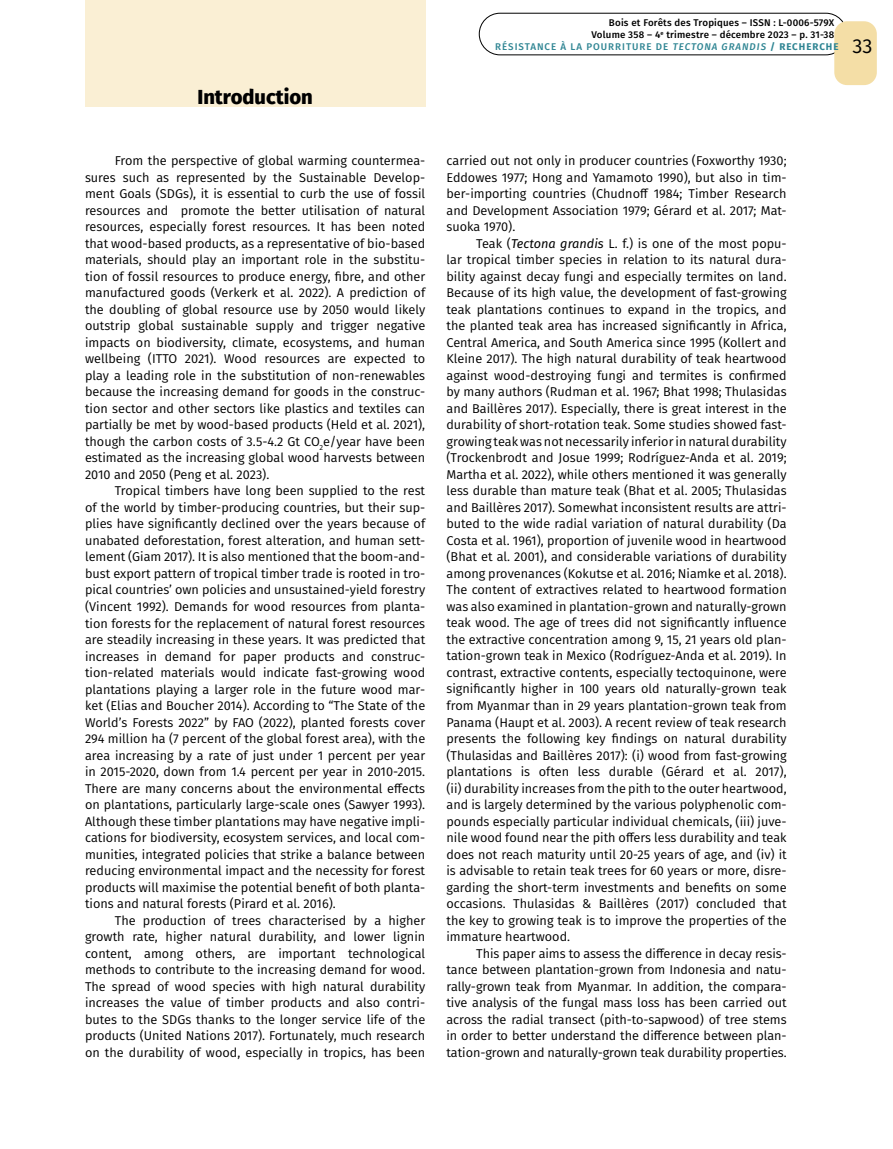
<style>
.page{position:relative;width:893px;height:1149px;background:#fff}
.page>*{position:absolute;margin:0;border:0;box-sizing:border-box;transform-origin:0 0}
.t1{font:800 20.25px "Fira Sans";color:#000}
.t2{font:20.25px "Fira Sans";color:#000}
.t3{font:12.75px/16.5px "Fira Sans";color:#000;text-align:justify}
.t4{font:500 9.75px/12px "Fira Sans";letter-spacing:.02em;color:#000;text-align:right}
.t5{font:500 9.75px "Fira Sans";letter-spacing:.1em;color:#2f8593}
.s1{font-style:italic}
.s2{font-weight:700}
</style>
<div class="page">
<div style="left:479px;top:13px;width:368px;height:42px;border:1px solid #000;border-radius:21px"></div>
<div style="left:834px;top:21px;width:43px;height:64px;background:#f4dea6;border-radius:13px"></div>
<div style="left:85px;top:0;width:340px;height:106px;background:#faefd4"></div>
<h1 class="t1" style="left:197px;top:79px;width:117px">Introduction</h1>
<p class="t3" style="left:85px;top:152px;width:342px;text-indent:30px">From the perspective of global warming countermea&shy;sures such as represented by the Sustainable Develop&shy;ment Goals (SDGs), it is essential to curb the use of fossil resources and promote the better utilisation of natural resources, especially forest resources. It has been noted that wood-based products, as a representative of bio-based materials, should play an important role in the substitu&shy;tion of fossil resources to produce energy, fibre, and other manufactured goods (Verkerk et al. 2022). A prediction of the doubling of global resource use by 2050 would likely outstrip global sustainable supply and trigger negative impacts on biodiversity, climate, ecosystems, and human wellbeing (ITTO 2021). Wood resources are expected to play a leading role in the substitution of non-renewables because the increasing demand for goods in the construc&shy;tion sector and other sectors like plastics and textiles can partially be met by wood-based products (Held et al. 2021), though the carbon costs of 3.5-4.2 Gt CO<sub>2</sub>e/year have been estimated as the increasing global wood harvests between 2010 and 2050 (Peng et al. 2023).</p>
<p class="t3" style="left:85px;top:482px;width:342px;text-indent:30px">Tropical timbers have long been supplied to the rest of the world by timber-producing countries, but their sup&shy;plies have significantly declined over the years because of unabated deforestation, forest alteration, and human sett&shy;lement (Giam 2017). It is also mentioned that the boom-and&shy;bust export pattern of tropical timber trade is rooted in tro&shy;pical countries’ own policies and unsustained-yield forestry (Vincent 1992). Demands for wood resources from planta&shy;tion forests for the replacement of natural forest resources are steadily increasing in these years. It was predicted that increases in demand for paper products and construc&shy;tion-related materials would indicate fast-growing wood plantations playing a larger role in the future wood mar&shy;ket (Elias and Boucher 2014). According to “The State of the World’s Forests 2022” by FAO (2022), planted forests cover 294 million ha (7 percent of the global forest area), with the area increasing by a rate of just under 1 percent per year in 2015-2020, down from 1.4 percent per year in 2010-2015.<br>There are many concerns about the environmental effects on plantations, particularly large-scale ones (Sawyer 1993).<br>Although these timber plantations may have negative impli&shy;cations for biodiversity, ecosystem services, and local com&shy;munities, integrated policies that strike a balance between reducing environmental impact and the necessity for forest products will maximise the potential benefit of both planta&shy;tions and natural forests (Pirard et al. 2016).</p>
<p class="t3" style="left:85px;top:911px;width:342px;text-indent:30px">The production of trees characterised by a higher growth rate, higher natural durability, and lower lignin content, among others, are important technological methods to contribute to the increasing demand for wood.<br>The spread of wood species with high natural durability increases the value of timber products and also contri&shy;butes to the SDGs thanks to the longer service life of the products (United Nations 2017). Fortunately, much research on the durability of wood, especially in tropics, has been</p>
<p class="t4" style="left:591px;top:16px;width:244px">Bois et Forêts des Tropiques – ISSN : L-0006-579X<br>Volume 358 – 4<sup>e</sup> trimestre – décembre 2023 – p. 31-38</p>
<p class="t5" style="left:495px;top:38px;width:345px">RÉSISTANCE À LA POURRITURE DE <span class="s1">TECTONA GRANDIS</span> <span class="s2">/ RECHERCHE</span></p>
<h1 class="t2" style="left:852px;top:31px;width:22px">33</h1>
<p class="t3" style="left:446px;top:152px;width:342px">carried out not only in producer countries (Foxworthy 1930; Eddowes 1977; Hong and Yamamoto 1990), but also in tim&shy;ber-importing countries (Chudnoff 1984; Timber Research and Development Association 1979; Gérard et al. 2017; Mat&shy;suoka 1970).</p>
<p class="t3" style="left:446px;top:234px;width:342px;text-indent:30px">Teak (<span class="s1">Tectona grandis</span> L. f.) is one of the most popu&shy;lar tropical timber species in relation to its natural dura&shy;bility against decay fungi and especially termites on land.<br>Because of its high value, the development of fast-growing teak plantations continues to expand in the tropics, and the planted teak area has increased significantly in Africa, Central America, and South America since 1995 (Kollert and Kleine 2017). The high natural durability of teak heartwood against wood-destroying fungi and termites is confirmed by many authors (Rudman et al. 1967; Bhat 1998; Thulasidas and Baillères 2017). Especially, there is great interest in the durability of short-rotation teak. Some studies showed fast&shy;growing teak was not necessarily inferior in natural durability (Trockenbrodt and Josue 1999; Rodríguez-Anda et al. 2019; Martha et al. 2022), while others mentioned it was generally less durable than mature teak (Bhat et al. 2005; Thulasidas and Baillères 2017). Somewhat inconsistent results are attri&shy;buted to the wide radial variation of natural durability (Da Costa et al. 1961), proportion of juvenile wood in heartwood (Bhat et al. 2001), and considerable variations of durability among provenances (Kokutse et al. 2016; Niamke et al. 2018).<br>The content of extractives related to heartwood formation was also examined in plantation-grown and naturally-grown teak wood. The age of trees did not significantly influence the extractive concentration among 9, 15, 21 years old plan&shy;tation-grown teak in Mexico (Rodríguez-Anda et al. 2019). In contrast, extractive contents, especially tectoquinone, were significantly higher in 100 years old naturally-grown teak from Myanmar than in 29 years plantation-grown teak from Panama (Haupt et al. 2003). A recent review of teak research presents the following key findings on natural durability (Thulasidas and Baillères 2017): (i) wood from fast-growing plantations is often less durable (Gérard et al. 2017), (ii) durability increases from the pith to the outer heartwood, and is largely determined by the various polyphenolic com&shy;pounds especially particular individual chemicals, (iii) juve&shy;nile wood found near the pith offers less durability and teak does not reach maturity until 20-25 years of age, and (iv) it is advisable to retain teak trees for 60 years or more, disre&shy;garding the short-term investments and benefits on some occasions. Thulasidas &amp; Baillères (2017) concluded that the key to growing teak is to improve the properties of the immature heartwood.</p>
<p class="t3" style="left:446px;top:944px;width:342px;text-indent:30px">This paper aims to assess the difference in decay resis&shy;tance between plantation-grown from Indonesia and natu&shy;rally-grown teak from Myanmar. In addition, the compara&shy;tive analysis of the fungal mass loss has been carried out across the radial transect (pith-to-sapwood) of tree stems in order to better understand the difference between plan&shy;tation-grown and naturally-grown teak durability properties.</p>
</div>
